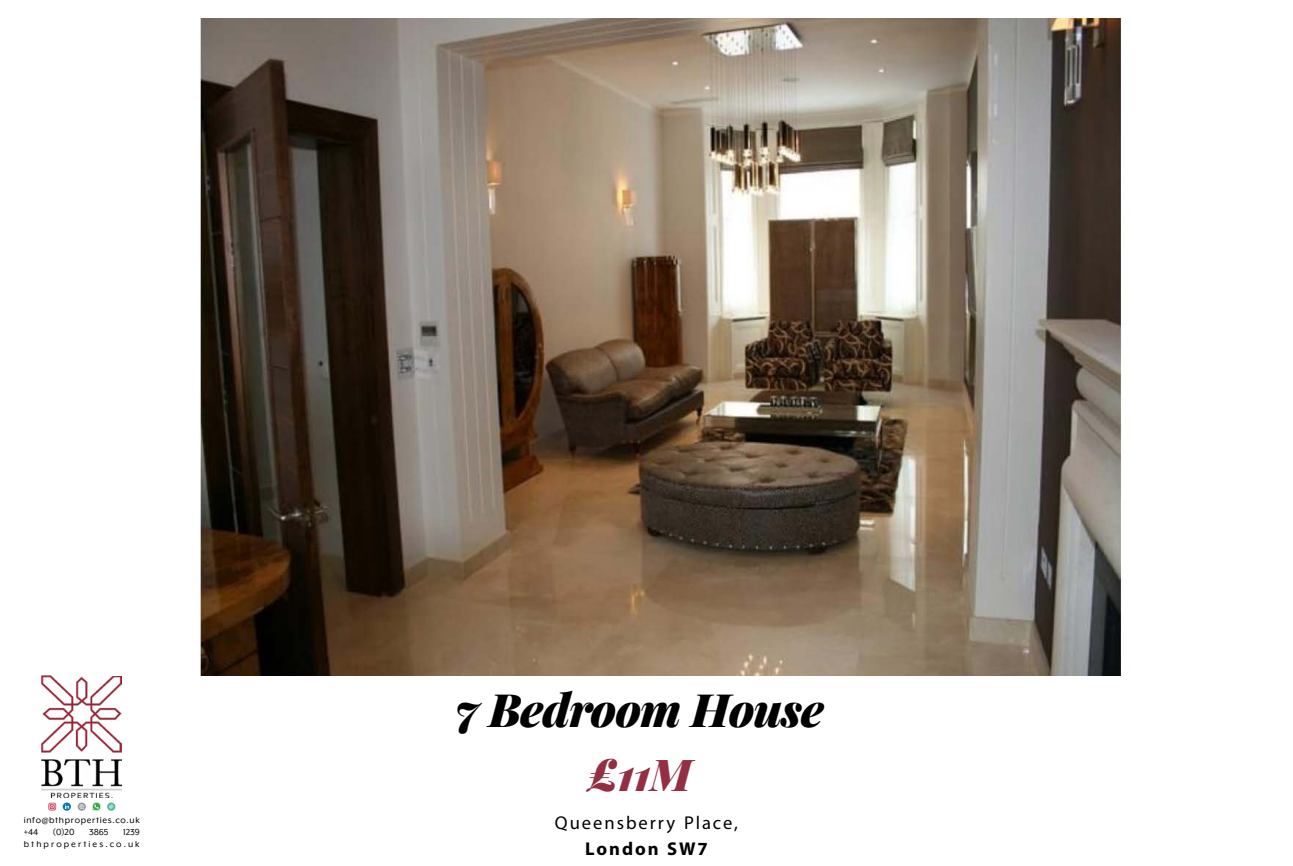
<style>
.page{position:relative;width:1293px;height:866px;background:#fff}
.page>*{position:absolute;margin:0;border:0;box-sizing:border-box;transform-origin:0 0}
.t1{font:italic 900 46px "Playfair Display";letter-spacing:-.02em;color:#000}
.t2{font:italic 900 44px "Playfair Display";color:#932e43}
.t3{font:26px "Myriad Arabic";letter-spacing:.075em;color:#000}
.t4{font:700 26px "Myriad Arabic";letter-spacing:.075em;color:#000}
.t5{font:10px/12px "Mr Eaves XL Mod OT";letter-spacing:.065em;color:#000}
.t6{font:10px/12px "Mr Eaves XL Mod OT";letter-spacing:.205em;color:#000;text-align:right}
</style>
<div class="page">
<svg style="left:63px;top:802px;width:8px;height:8px"></svg>
<svg style="left:78px;top:802px;width:8px;height:8px"></svg>
<svg style="left:79px;top:804px;width:5px;height:5px"></svg>
<svg style="left:48px;top:802px;width:8px;height:8px"></svg>
<svg style="left:92px;top:802px;width:9px;height:9px"></svg>
<svg style="left:65px;top:804px;width:4px;height:4px"></svg>
<svg style="left:107px;top:802px;width:8px;height:8px"></svg>
<svg style="left:109px;top:804px;width:4px;height:4px"></svg>
<img style="left:42px;top:675px;width:80px;height:123px">
<img style="left:199px;top:19px;width:924px;height:656px">
<p class="t5" style="left:24px;top:814px;width:117px">info@bthproperties.co.uk +44</p>
<p class="t5" style="left:53px;top:826px;width:23px">(0)20</p>
<p class="t5" style="left:89px;top:826px;width:21px">3865</p>
<p class="t6" style="left:24px;top:826px;width:117px">1239 bthproperties.co.uk</p>
<h1 class="t1" style="left:455px;top:678px;width:369px">7 Bedroom House</h1>
<h2 class="t2" style="left:587px;top:744px;width:106px">£11M</h2>
<h3 class="t3" style="left:555px;top:805px;width:184px">Queensberry Place,</h3>
<h3 class="t4" style="left:585px;top:830px;width:124px">London SW7</h3>
</div>
